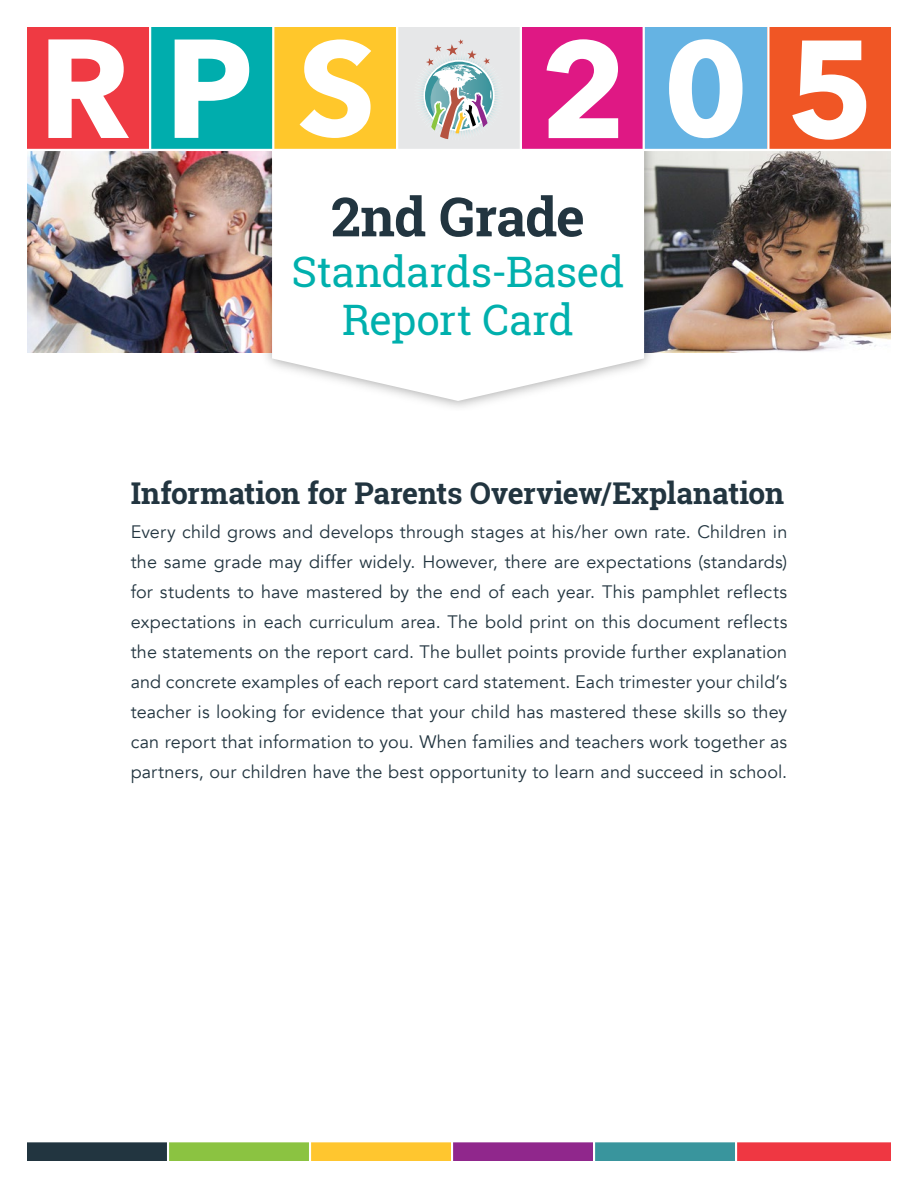
<style>
.page{position:relative;width:918px;height:1188px;background:#fff}
.page>*{position:absolute;margin:0;border:0;box-sizing:border-box;transform-origin:0 0}
.t1{font:700 54px "Roboto Slab";letter-spacing:-.015em;color:#223540}
.t2{font:42px/48px "Roboto Slab";letter-spacing:-.01em;color:#00b0ad;text-align:center}
.t3{font:700 30px "Roboto Slab";letter-spacing:-.01em;color:#223540}
.t4{font:18px/30px "Avenir";letter-spacing:.01em;color:#223540;text-align:justify}
</style>
<div class="page">
<img style="left:661px;top:151px;width:230px;height:201px">
<img style="left:27px;top:151px;width:228px;height:201px">
<img style="left:255px;top:151px;width:406px;height:256px">
<svg style="left:272px;top:151px;width:372px;height:250px"></svg>
<div style="left:27px;top:27px;width:123px;height:123px;background:#ef3a43"></div>
<svg style="left:48px;top:39px;width:81px;height:99px"></svg>
<div style="left:150px;top:27px;width:124px;height:123px;background:#00adad"></div>
<svg style="left:175px;top:40px;width:74px;height:98px"></svg>
<div style="left:274px;top:27px;width:123px;height:123px;background:#ffc72b"></div>
<svg style="left:300px;top:39px;width:71px;height:99px"></svg>
<div style="left:521px;top:27px;width:123px;height:123px;background:#df1884"></div>
<svg style="left:547px;top:39px;width:71px;height:99px"></svg>
<div style="left:644px;top:27px;width:124px;height:123px;background:#65b3e3"></div>
<svg style="left:669px;top:39px;width:74px;height:99px"></svg>
<div style="left:768px;top:27px;width:123px;height:123px;background:#f05625"></div>
<svg style="left:792px;top:41px;width:74px;height:99px"></svg>
<div style="left:397px;top:27px;width:124px;height:123px;background:#e6e7e8"></div>
<svg style="left:420px;top:39px;width:78px;height:100px"></svg>
<hr style="left:149px;top:20px;width:2px;height:130px;background:#fff">
<hr style="left:272px;top:20px;width:2px;height:139px;background:#fff">
<hr style="left:396px;top:20px;width:2px;height:139px;background:#fff">
<hr style="left:520px;top:20px;width:2px;height:139px;background:#fff">
<hr style="left:643px;top:20px;width:2px;height:129px;background:#fff">
<hr style="left:767px;top:20px;width:3px;height:129px;background:#fff">
<hr style="left:18px;top:149px;width:877px;height:2px;background:#fff">
<div style="left:27px;top:1141px;width:142px;height:20px;background:#223540"></div>
<div style="left:169px;top:1141px;width:142px;height:20px;background:#8bc341"></div>
<div style="left:311px;top:1141px;width:142px;height:20px;background:#ffc62f"></div>
<div style="left:453px;top:1141px;width:142px;height:20px;background:#90278c"></div>
<div style="left:595px;top:1141px;width:142px;height:20px;background:#39959d"></div>
<div style="left:737px;top:1141px;width:154px;height:20px;background:#ef3742"></div>
<hr style="left:167px;top:1138px;width:2px;height:23px;background:#fff">
<hr style="left:309px;top:1138px;width:2px;height:23px;background:#fff">
<hr style="left:451px;top:1138px;width:2px;height:23px;background:#fff">
<hr style="left:593px;top:1138px;width:2px;height:23px;background:#fff">
<hr style="left:735px;top:1138px;width:2px;height:23px;background:#fff">
<hr style="left:27px;top:1140px;width:864px;height:2px;background:#fff">
<h1 class="t1" style="left:331px;top:180px;width:255px">2nd Grade</h1>
<h2 class="t2" style="left:292px;top:247px;width:334px">Standards-Based<br>Report Card</h2>
<h3 class="t3" style="left:131px;top:473px;width:655px">Information for Parents Overview/Explanation</h3>
<p class="t4" style="left:131px;top:517px;width:658px">Every child grows and develops through stages at his/her own rate. Children in the same grade may differ widely. However, there are expectations (standards) for students to have mastered by the end of each year. This pamphlet reflects expectations in each curriculum area. The bold print on this document reflects the statements on the report card. The bullet points provide further explanation and concrete examples of each report card statement. Each trimester your child’s teacher is looking for evidence that your child has mastered these skills so they can report that information to you. When families and teachers work together as partners, our children have the best opportunity to learn and succeed in school.</p>
</div>
